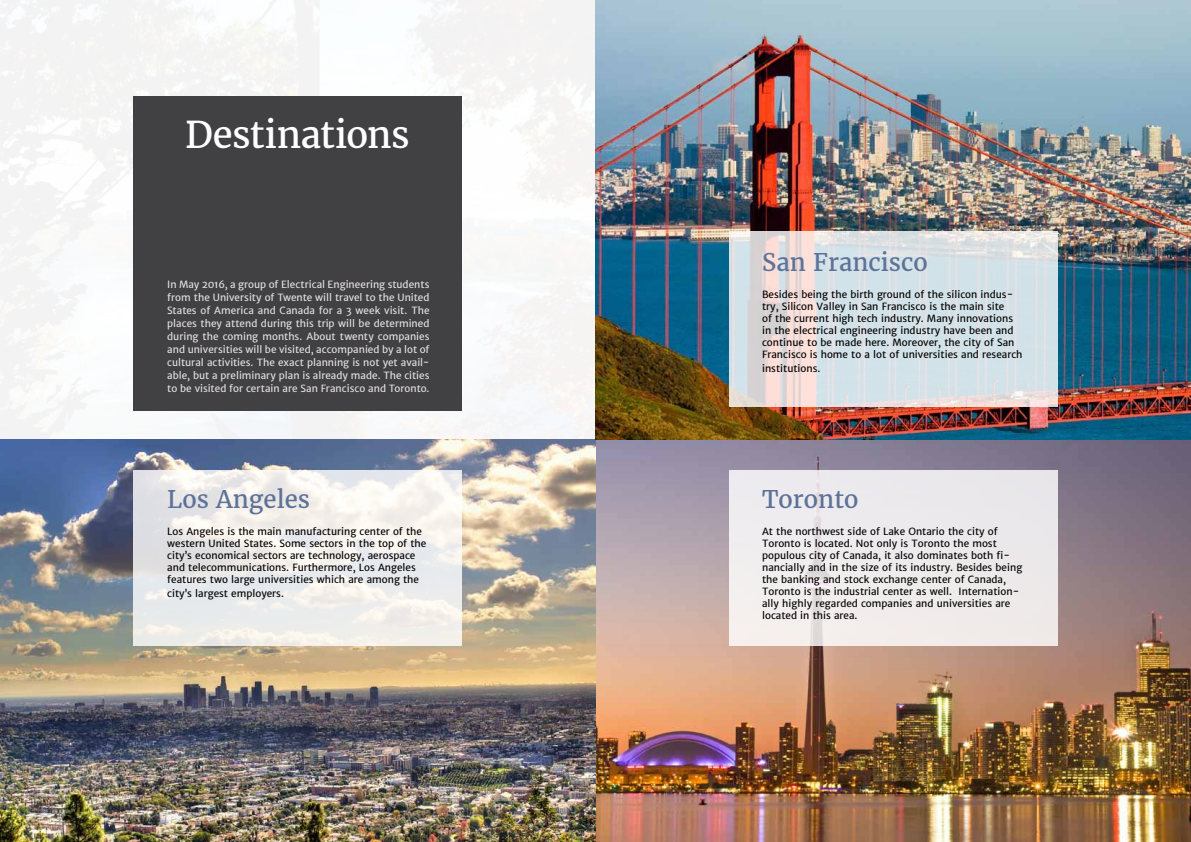
<style>
.page{position:relative;width:1191px;height:842px;background:#fff}
.page>*{position:absolute;margin:0;border:0;box-sizing:border-box;transform-origin:0 0}
.t1{font:36.5px "Merriweather";letter-spacing:-.01em;color:#fff}
.t2{font:24px "Merriweather";color:#5d7298}
.t3{font:10px/12px "Merriweather Sans";color:#000}
.t4{font:10px/13px "Merriweather Sans";color:#e4e2e1;text-align:justify}
</style>
<div class="page">
<img style="left:0;top:0;width:1191px;height:842px">
<svg style="left:729px;top:231px;width:329px;height:175px;fill:#d4e1e7"></svg>
<div style="left:133px;top:96px;width:329px;height:315px;background:#414042"></div>
<div style="left:729px;top:470px;width:329px;height:175px;background:#eeebec"></div>
<svg style="left:133px;top:470px;width:329px;height:175px;fill:#edecec"></svg>
<h1 class="t1" style="left:185px;top:112px;width:226px">Destinations</h1>
<p class="t4" style="left:167px;top:278px;width:264px">In May 2016, a group of Electrical Engineering students from the University of Twente will travel to the United States of America and Canada for a 3 week visit. The places they attend during this trip will be determined during the coming months. About twenty companies and universities will be visited, accompanied by a lot of cultural activities. The exact planning is not yet avail&shy;able, but a preliminary plan is already made. The cities to be visited for certain are San Francisco and Toronto.</p>
<h2 class="t2" style="left:167px;top:485px;width:144px">Los Angeles</h2>
<p class="t3" style="left:167px;top:525px;width:261px">Los Angeles is the main manufacturing center of the western United States. Some sectors in the top of the city’s economical sectors are technology, aerospace and telecommunications. Furthermore, Los Angeles features two large universities which are among the</p>
<p class="t3" style="left:167px;top:588px;width:118px">city’s largest employers.</p>
<h2 class="t2" style="left:762px;top:248px;width:167px">San Francisco</h2>
<p class="t3" style="left:762px;top:288px;width:262px">Besides being the birth ground of the silicon indus&shy;try, Silicon Valley in San Francisco is the main site<br>of the current high tech industry. Many innovations in the electrical engineering industry have been and continue to be made here. Moreover, the city of San Francisco is home to a lot of universities and research</p>
<p class="t3" style="left:762px;top:363px;width:60px">institutions.</p>
<h2 class="t2" style="left:762px;top:485px;width:98px">Toronto</h2>
<p class="t3" style="left:762px;top:525px;width:262px">At the northwest side of Lake Ontario the city of Toronto is located. Not only is Toronto the most populous city of Canada, it also dominates both fi&shy;nancially and in the size of its industry. Besides being the banking and stock exchange center of Canada, Toronto is the industrial center as well. Internation&shy;ally highly regarded companies and universities are located in this area.</p>
</div>
